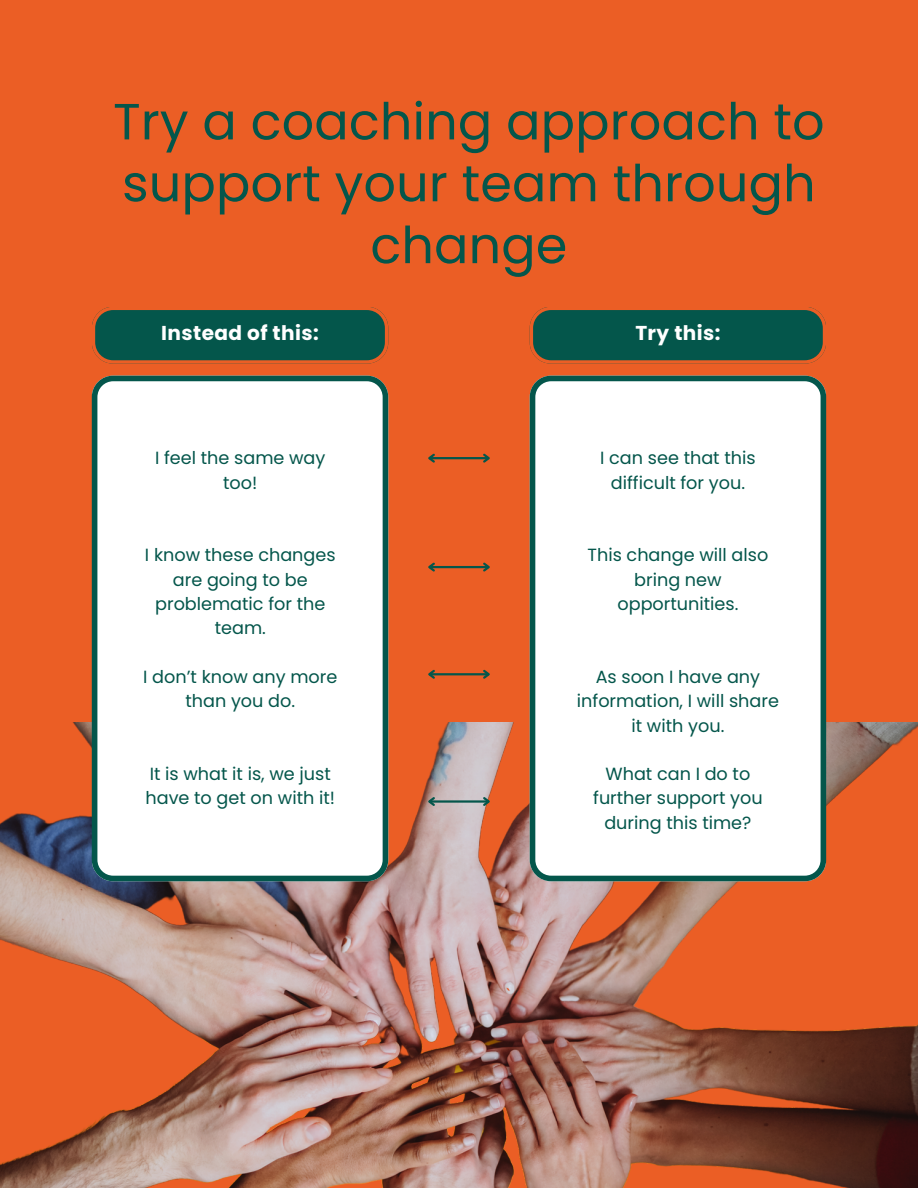
<style>
.page{position:relative;width:918px;height:1188px;background:#eb5e25}
.page>*{position:absolute;margin:0;border:0;box-sizing:border-box;transform-origin:0 0}
.t1{font:50.85px/61.8px "Poppins";letter-spacing:.005em;color:#04564b;text-align:center}
.t2{font:700 20.1px "Poppins";letter-spacing:.02em;color:#fff}
.t3{font:17.7px/24.3px "Poppins";color:#04564b;text-align:center}
</style>
<div class="page">
<svg style="left:92px;top:307px;width:296px;height:57px;background:#265745"></svg>
<img style="left:0;top:723px;width:918px;height:465px">
<svg style="left:92px;top:376px;width:296px;height:505px;background:#dce6e5"></svg>
<hr style="left:430px;top:457px;width:58px;height:2px;background:#04564b">
<svg style="left:428px;top:453px;width:9px;height:10px"></svg>
<svg style="left:481px;top:453px;width:9px;height:10px"></svg>
<hr style="left:430px;top:566px;width:58px;height:2px;background:#04564b">
<svg style="left:428px;top:562px;width:9px;height:10px"></svg>
<svg style="left:481px;top:562px;width:9px;height:10px"></svg>
<hr style="left:430px;top:673px;width:58px;height:2px;background:#04564b">
<svg style="left:428px;top:669px;width:9px;height:10px"></svg>
<svg style="left:481px;top:669px;width:9px;height:10px"></svg>
<hr style="left:430px;top:800px;width:58px;height:3px;background:#04564b">
<svg style="left:426px;top:795px;width:11px;height:13px"></svg>
<svg style="left:481px;top:795px;width:11px;height:13px"></svg>
<svg style="left:530px;top:307px;width:296px;height:57px;background:#265745"></svg>
<svg style="left:530px;top:376px;width:296px;height:505px;background:#dce7e5"></svg>
<h2 class="t1" style="left:113px;top:91px;width:713px">Try a coaching approach to support your team through change</h2>
<p class="t2" style="left:161px;top:319px;width:159px">Instead of this:</p>
<h2 class="t3" style="left:155px;top:446px;width:172px">I feel the same way too!</h2>
<p class="t3" style="left:145px;top:543px;width:192px">I know these changes are going to be problematic for the team.</p>
<p class="t3" style="left:143px;top:665px;width:196px">I don’t know any more than you do.</p>
<p class="t3" style="left:145px;top:762px;width:191px;text-align:left">It is what it is, we just have to get on with it!</p>
<p class="t2" style="left:635px;top:319px;width:87px">Try this:</p>
<p class="t3" style="left:600px;top:446px;width:157px">I can see that this difficult for you.</p>
<p class="t3" style="left:588px;top:543px;width:182px">This change will also bring new opportunities.</p>
<p class="t3" style="left:577px;top:665px;width:204px">As soon I have any information, I will share it with you.</p>
<p class="t3" style="left:593px;top:762px;width:171px">What can I do to further support you during this time?</p>
</div>
